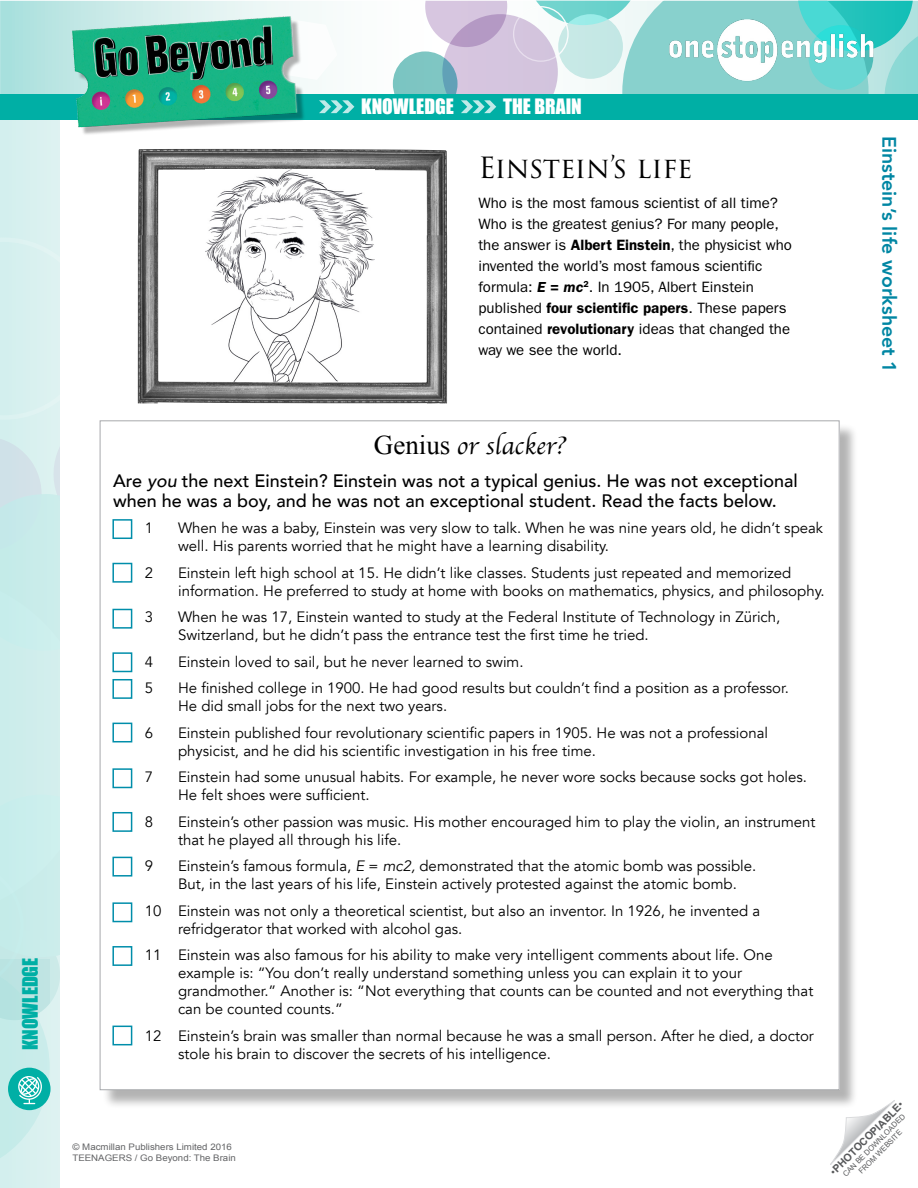
<style>
.page{position:relative;width:918px;height:1188px;background:#fff}
.page>*{position:absolute;margin:0;border:0;box-sizing:border-box;transform-origin:0 0}
.t1{font:28.5px "Trajan Pro 3";letter-spacing:-.005em;color:#000}
.t2{font:25.5px "Apple Chancery";color:#000}
.t3{font:800 19.5px "Avenir";color:#0086a3}
.t4{font:19.5px "Impact";color:#fff}
.t5{font:19.5px "Impact";color:#00afa5}
.t6{font:500 18px/19.5px "Avenir";color:#000}
.t7{font:15px/18px "Avenir";color:#000}
.t8{font:15px/21px "ITC Franklin Gothic Std";color:#000}
.t9{font:700 10.5px "Arial";color:#58595b}
.t10{font:9px/10.8px "Arial";color:#636466;scale:1.08 1}
.t11{font:7.5px/9px "Arial";color:#58595b;text-align:center}
.s1{font-weight:600}
.s2{font-weight:600;font-style:italic}
.s3{font-family:"Times New Roman";font-size:27px}
.s4{font-style:italic}
.s5{font-weight:400}
</style>
<div class="page">
<svg style="left:0;top:1px;width:416px;height:93px"></svg>
<div style="left:393px;top:51px;width:65px;height:65px;background:#7dc5c2;border-radius:50%"></div>
<div style="left:0;top:107px;width:59px;height:1081px;background:#d9f1ef"></div>
<svg style="left:305px;top:20px;width:32px;height:60px"></svg>
<svg style="left:830px;top:1100px;width:65px;height:65px"></svg>
<svg style="left:0;top:252px;width:59px;height:906px"></svg>
<div style="left:0;top:94px;width:918px;height:26px;background:#00afa5"></div>
<svg style="left:319px;top:100px;width:35px;height:13px"></svg>
<svg style="left:425px;top:1px;width:493px;height:113px"></svg>
<div style="left:102px;top:423px;width:756px;height:686px;background:#000;opacity:.3"></div>
<div style="left:100px;top:421px;width:739px;height:669px;background:#fff"></div>
<img style="left:138px;top:149px;width:309px;height:86px">
<img style="left:205px;top:169px;width:169px;height:66px">
<img style="left:138px;top:235px;width:309px;height:169px">
<div style="left:112px;top:609px;width:20px;height:20px;border:2px solid #008eaa"></div>
<div style="left:112px;top:519px;width:20px;height:20px;border:2px solid #008eaa"></div>
<div style="left:112px;top:946px;width:20px;height:20px;border:2px solid #008eaa"></div>
<div style="left:112px;top:768px;width:20px;height:20px;border:2px solid #008eaa"></div>
<div style="left:112px;top:652px;width:20px;height:20px;border:2px solid #008eaa"></div>
<div style="left:112px;top:563px;width:20px;height:20px;border:2px solid #008eaa"></div>
<div style="left:112px;top:1026px;width:20px;height:19px;border:2px solid #008eaa"></div>
<div style="left:112px;top:812px;width:20px;height:20px;border:2px solid #008eaa"></div>
<div style="left:112px;top:679px;width:20px;height:20px;border:2px solid #008eaa"></div>
<div style="left:112px;top:857px;width:20px;height:20px;border:2px solid #008eaa"></div>
<div style="left:112px;top:723px;width:20px;height:19px;border:2px solid #008eaa"></div>
<div style="left:112px;top:902px;width:20px;height:20px;border:2px solid #008eaa"></div>
<img style="left:667px;top:12px;width:209px;height:75px">
<img style="left:72px;top:15px;width:233px;height:120px">
<h3 class="t5" style="left:15px;top:1050px;width:94px;rotate:-90deg">KNOWLEDGE</h3>
<h3 class="t4" style="left:361px;top:91px;width:94px">KNOWLEDGE</h3>
<h3 class="t4" style="left:503px;top:91px;width:80px">THE BRAIN</h3>
<h1 class="t1" style="left:478px;top:149px;width:216px">Einstein’s life</h1>
<p class="t8" style="left:478px;top:192px;width:315px">Who is the most famous scientist of all time?<br>Who is the greatest genius? For many people, the answer is <span class="s1">Albert Einstein</span>, the physicist who invented the world’s most famous scientific formula: <span class="s2">E</span> <span class="s1">=</span> <span class="s2">mc</span><sup>2</sup>. In 1905, Albert Einstein published <span class="s1">four scientific papers</span>. These papers contained <span class="s1">revolutionary</span> ideas that changed the way we see the world.</p>
<h3 class="t3" style="left:904px;top:136px;width:239px;rotate:90deg">Einstein’s life worksheet 1</h3>
<h2 class="t2" style="left:374px;top:426px;width:193px"><span class="s3">Genius</span> or slacker?</h2>
<p class="t6" style="left:113px;top:470px;width:686px">Are <span class="s4">you</span> the next Einstein? Einstein was not a typical genius. He was not exceptional when he was a boy, and he was not an exceptional student. Read the facts below.</p>
<p class="t7" style="left:145px;top:519px;width:10px">1</p>
<p class="t7" style="left:178px;top:519px;width:647px">When he was a baby, Einstein was very slow to talk. When he was nine years old, he didn’t speak well. His parents worried that he might have a learning disability.</p>
<p class="t7" style="left:145px;top:564px;width:10px">2</p>
<p class="t7" style="left:178px;top:564px;width:648px">Einstein left high school at 15. He didn’t like classes. Students just repeated and memorized information. He preferred to study at home with books on mathematics, physics, and philosophy.</p>
<p class="t7" style="left:145px;top:608px;width:10px">3</p>
<p class="t7" style="left:178px;top:608px;width:604px">When he was 17, Einstein wanted to study at the Federal Institute of Technology in Zürich,<br>Switzerland, but he didn’t pass the entrance test the first time he tried.</p>
<p class="t7" style="left:145px;top:653px;width:10px">4</p>
<p class="t7" style="left:178px;top:653px;width:347px">Einstein loved to sail, but he never learned to swim.</p>
<p class="t7" style="left:145px;top:679px;width:10px">5</p>
<p class="t7" style="left:178px;top:679px;width:612px">He finished college in 1900. He had good results but couldn’t find a position as a professor.<br>He did small jobs for the next two years.</p>
<p class="t7" style="left:145px;top:724px;width:10px">6</p>
<p class="t7" style="left:178px;top:724px;width:591px">Einstein published four revolutionary scientific papers in 1905. He was not a professional physicist, and he did his scientific investigation in his free time.</p>
<p class="t7" style="left:145px;top:768px;width:10px">7</p>
<p class="t7" style="left:178px;top:768px;width:631px">Einstein had some unusual habits. For example, he never wore socks because socks got holes.<br>He felt shoes were sufficient.</p>
<p class="t7" style="left:145px;top:813px;width:10px">8</p>
<p class="t7" style="left:178px;top:813px;width:639px">Einstein’s other passion was music. His mother encouraged him to play the violin, an instrument that he played all through his life.</p>
<p class="t7" style="left:145px;top:857px;width:10px">9</p>
<p class="t7" style="left:178px;top:857px;width:580px">Einstein’s famous formula, <span class="s4">E</span> = <span class="s4">mc2,</span> demonstrated that the atomic bomb was possible.<br>But, in the last years of his life, Einstein actively protested against the atomic bomb.</p>
<p class="t7" style="left:178px;top:902px;width:584px;text-indent:-33px">10 Einstein was not only a theoretical scientist, but also an inventor. In 1926, he invented a refridgerator that worked with alcohol gas.</p>
<p class="t7" style="left:178px;top:946px;width:637px;text-indent:-33px">11 Einstein was also famous for his ability to make very intelligent comments about life. One example is: “You don’t really understand something unless you can explain it to your grandmother.” Another is: “Not everything that counts can be counted and not everything that can be counted counts.”</p>
<p class="t7" style="left:178px;top:1027px;width:637px;text-indent:-33px">12 Einstein’s brain was smaller than normal because he was a small person. After he died, a doctor stole his brain to discover the secrets of his intelligence.</p>
<p class="t10" style="left:73px;top:1142px;width:153px">© Macmillan Publishers Limited 2016<br>TEENAGERS / Go Beyond: The Brain</p>
<p class="t9" style="left:827px;top:1168px;width:100px;rotate:-45deg"><span class="s5">•</span>PHOTOCOPIABLE<span class="s5">•</span></p>
<p class="t11" style="left:841px;top:1172px;width:86px;rotate:-45deg">CAN BE DOWNLOADED<br>FROM WEBSITE</p>
</div>
